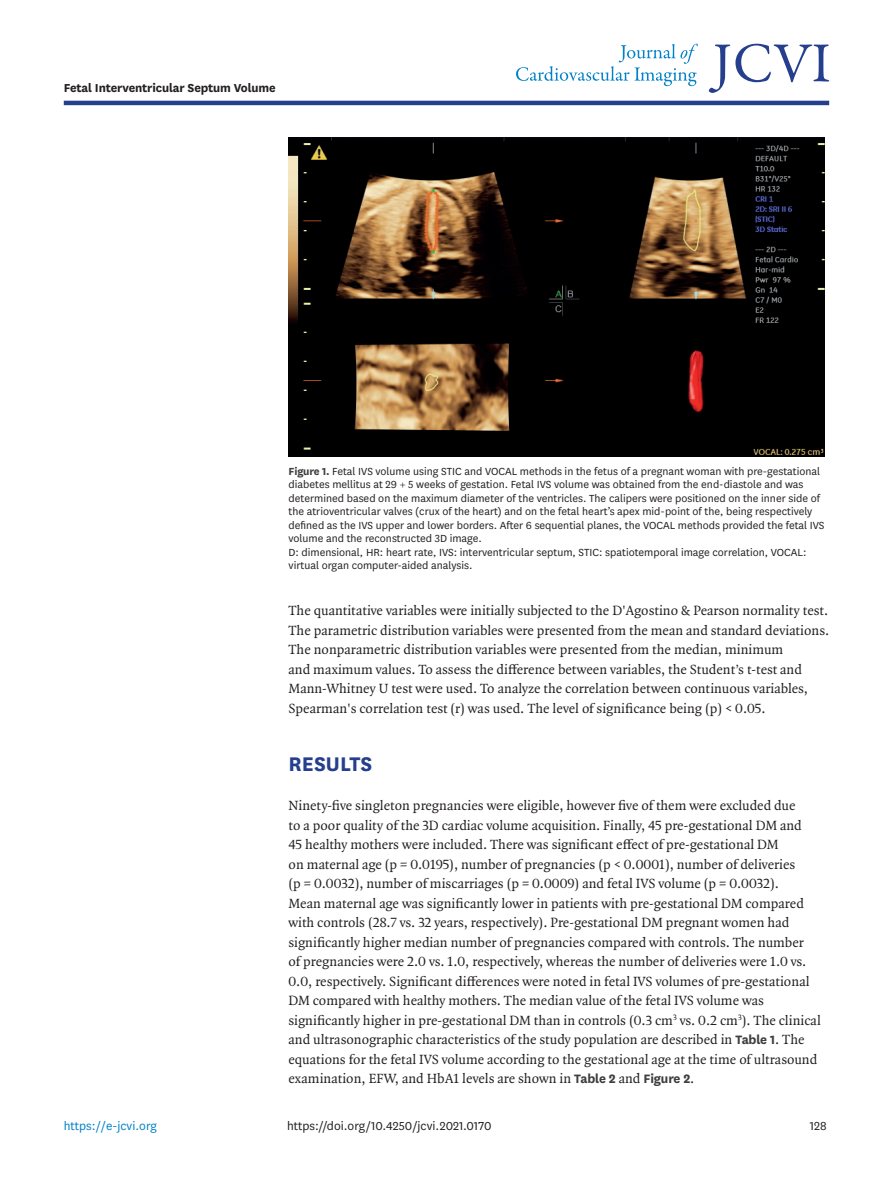
<style>
.page{position:relative;width:893px;height:1191px;background:#fff}
.page>*{position:absolute;margin:0;border:0;box-sizing:border-box;transform-origin:0 0}
.body_title1{font:700 23.1px "National";color:#253f8e}
.body_p_first{font:14.25px/19.5px "Quadraat OT";color:#231f20}
.body_p{font:14.25px/19.5px "Quadraat OT";color:#231f20}
.t1{font:13.5px "National";color:#231f20}
.t2{font:700 13.5px "National";letter-spacing:-.01em;color:#231f20}
.t3{font:13.5px "National";color:#0081c8}
.t4{font:12px/13.5px "National";color:#231f20}
.s1{font-weight:700;color:#3e3e3f}
.s2{font-family:"National";font-weight:700;color:#3e3e3f}
</style>
<div class="page">
<hr style="left:64px;top:101px;width:765px;height:4px;background:#253f8e">
<svg style="left:709px;top:44px;width:120px;height:49px"></svg>
<svg style="left:516px;top:44px;width:182px;height:42px"></svg>
<img style="left:289px;top:137px;width:535px;height:320px">
<p class="t2" style="left:64px;top:78px;width:213px">Fetal Interventricular Septum Volume</p>
<p class="t4" style="left:289px;top:463px;width:537px"><span class="s1">Figure 1.</span> Fetal IVS volume using STIC and VOCAL methods in the fetus of a pregnant woman with pre-gestational diabetes mellitus at 29 + 5 weeks of gestation. Fetal IVS volume was obtained from the end-diastole and was determined based on the maximum diameter of the ventricles. The calipers were positioned on the inner side of the atrioventricular valves (crux of the heart) and on the fetal heart’s apex mid-point of the, being respectively defined as the IVS upper and lower borders. After 6 sequential planes, the VOCAL methods provided the fetal IVS volume and the reconstructed 3D image.<br>D: dimensional, HR: heart rate, IVS: interventricular septum, STIC: spatiotemporal image correlation, VOCAL: virtual organ computer-aided analysis.</p>
<p class="body_p" style="left:289px;top:601px;width:542px">The quantitative variables were initially subjected to the D'Agostino &amp; Pearson normality test.<br>The parametric distribution variables were presented from the mean and standard deviations.<br>The nonparametric distribution variables were presented from the median, minimum<br>and maximum values. To assess the difference between variables, the Student’s t-test and Mann-Whitney U test were used. To analyze the correlation between continuous variables, Spearman's correlation test (r) was used. The level of significance being (p) &lt; 0.05.</p>
<p class="body_title1" style="left:289px;top:748px;width:85px">RESULTS</p>
<p class="body_p_first" style="left:289px;top:796px;width:534px">Ninety-five singleton pregnancies were eligible, however five of them were excluded due<br>to a poor quality of the 3D cardiac volume acquisition. Finally, 45 pre-gestational DM and<br>45 healthy mothers were included. There was significant effect of pre-gestational DM<br>on maternal age (p = 0.0195), number of pregnancies (p &lt; 0.0001), number of deliveries<br>(p = 0.0032), number of miscarriages (p = 0.0009) and fetal IVS volume (p = 0.0032).<br>Mean maternal age was significantly lower in patients with pre-gestational DM compared with controls (28.7 vs. 32 years, respectively). Pre-gestational DM pregnant women had significantly higher median number of pregnancies compared with controls. The number<br>of pregnancies were 2.0 vs. 1.0, respectively, whereas the number of deliveries were 1.0 vs.<br>0.0, respectively. Significant differences were noted in fetal IVS volumes of pre-gestational DM compared with healthy mothers. The median value of the fetal IVS volume was significantly higher in pre-gestational DM than in controls (0.3 cm<sup>3</sup> vs. 0.2 cm<sup>3</sup>). The clinical and ultrasonographic characteristics of the study population are described in <span class="s2">Table 1</span>. The equations for the fetal IVS volume according to the gestational age at the time of ultrasound examination, EFW, and HbA1 levels are shown in <span class="s2">Table 2</span> and <span class="s2">Figure 2</span>.</p>
<p class="t1" style="left:287px;top:1116px;width:206px">https://doi.org/10.4250/jcvi.2021.0170</p>
<p class="t3" style="left:64px;top:1116px;width:95px">https://e-jcvi.org</p>
<p class="t1" style="left:810px;top:1116px;width:18px">128</p>
</div>
